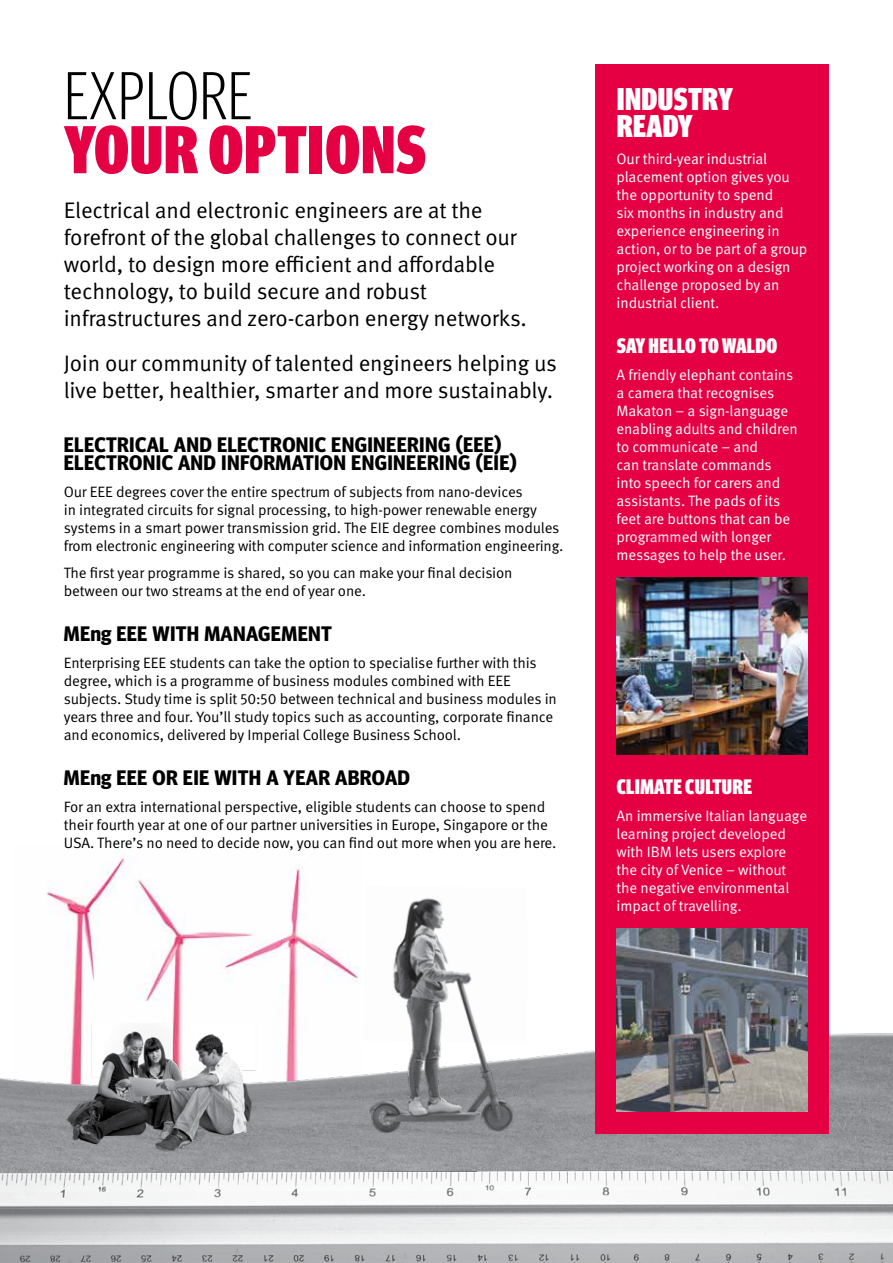
<style>
.page{position:relative;width:893px;height:1263px;background:#fff}
.page>*{position:absolute;margin:0;border:0;box-sizing:border-box;transform-origin:0 0}
.t1{font:900 67.5px "Meta Headline Pro Comp";letter-spacing:.015em;color:#e50043}
.t2{font:300 67.5px "Meta Headline Pro Comp";letter-spacing:.015em;color:#000}
.t3{font:900 31.5px/27px "Meta Headline Pro Comp";letter-spacing:.015em;color:#fff}
.t4{font:22.5px/27px "Meta Pro Norm";letter-spacing:-.01em;color:#000}
.t5{font:700 21px/18px "Meta Headline Pro";letter-spacing:.015em;color:#000}
.t6{font:900 21px "Meta Headline Pro Comp";letter-spacing:.015em;color:#fff}
.t7{font:15px/18px "Meta Pro Norm";letter-spacing:-.01em;color:#000}
.t8{font:15px/18px "Meta Pro Norm";letter-spacing:-.01em;color:#fff}
</style>
<div class="page">
<img style="left:47px;top:847px;width:312px;height:149px">
<img style="left:0;top:996px;width:893px;height:168px">
<img style="left:0;top:1164px;width:893px;height:99px">
<img style="left:361px;top:996px;width:162px;height:142px">
<img style="left:363px;top:898px;width:165px;height:145px">
<img style="left:52px;top:1024px;width:219px;height:132px">
<div style="left:595px;top:65px;width:234px;height:1069px;background:#e50043"></div>
<div style="left:595px;top:64px;width:234px;height:868px;background:#e50043"></div>
<img style="left:617px;top:578px;width:191px;height:176px">
<img style="left:617px;top:929px;width:191px;height:182px">
<h1 class="t2" style="left:64px;top:50px;width:189px">EXPLORE</h1>
<h1 class="t1" style="left:64px;top:96px;width:363px">YOUR OPTIONS</h1>
<h3 class="t4" style="left:64px;top:195px;width:465px">Electrical and electronic engineers are at the forefront of the global challenges to connect our world, to design more efficient and affordable technology, to build secure and robust infrastructures and zero-carbon energy networks.</h3>
<h3 class="t4" style="left:64px;top:348px;width:495px">Join our community of talented engineers helping us live better, healthier, smarter and more sustainably.</h3>
<h3 class="t5" style="left:64px;top:435px;width:455px">ELECTRICAL AND ELECTRONIC ENGINEERING (EEE)<br>ELECTRONIC AND INFORMATION ENGINEERING (EIE)</h3>
<p class="t7" style="left:64px;top:482px;width:501px">Our EEE degrees cover the entire spectrum of subjects from nano-devices<br>in integrated circuits for signal processing, to high-power renewable energy systems in a smart power transmission grid. The EIE degree combines modules from electronic engineering with computer science and information engineering.</p>
<p class="t7" style="left:64px;top:563px;width:450px">The first year programme is shared, so you can make your final decision between our two streams at the end of year one.</p>
<h3 class="t5" style="left:64px;top:624px;width:269px">MEng EEE WITH MANAGEMENT</h3>
<p class="t7" style="left:64px;top:653px;width:495px">Enterprising EEE students can take the option to specialise further with this degree, which is a programme of business modules combined with EEE subjects. Study time is split 50:50 between technical and business modules in years three and four. You’ll study topics such as accounting, corporate finance and economics, delivered by Imperial College Business School.</p>
<h3 class="t5" style="left:64px;top:768px;width:348px">MEng EEE OR EIE WITH A YEAR ABROAD</h3>
<p class="t7" style="left:64px;top:797px;width:494px">For an extra international perspective, eligible students can choose to spend their fourth year at one of our partner universities in Europe, Singapore or the<br>USA. There’s no need to decide now, you can find out more when you are here.</p>
<h2 class="t3" style="left:617px;top:84px;width:118px">INDUSTRY<br>READY</h2>
<p class="t8" style="left:617px;top:149px;width:192px">Our third-year industrial placement option gives you the opportunity to spend<br>six months in industry and experience engineering in action, or to be part of a group project working on a design challenge proposed by an industrial client.</p>
<h3 class="t6" style="left:617px;top:329px;width:162px">SAY HELLO TO WALDO</h3>
<p class="t8" style="left:617px;top:365px;width:183px">A friendly elephant contains a camera that recognises<br>Makaton – a sign-language enabling adults and children to communicate – and<br>can translate commands into speech for carers and assistants. The pads of its feet are buttons that can be programmed with longer messages to help the user.</p>
<h3 class="t6" style="left:617px;top:770px;width:137px">CLIMATE CULTURE</h3>
<p class="t8" style="left:617px;top:806px;width:192px">An immersive Italian language learning project developed with IBM lets users explore the city of Venice – without the negative environmental impact of travelling.</p>
</div>
